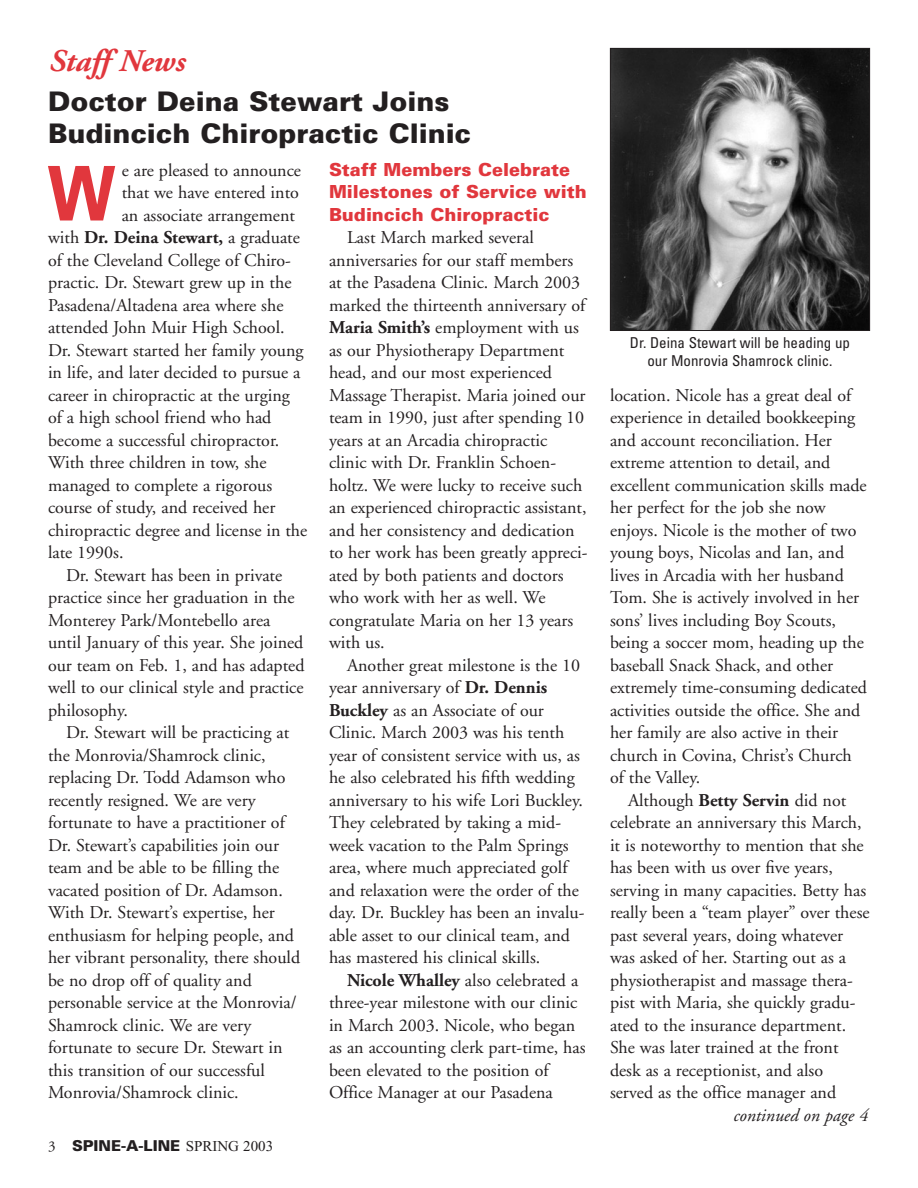
<style>
.page{position:relative;width:918px;height:1188px;background:#fff}
.page>*{position:absolute;margin:0;border:0;box-sizing:border-box;transform-origin:0 0}
.t1{font:700 condensed 75.6px "Univers";color:#e1373d}
.t2{font:italic 700 31.5px "Adobe Garamond";color:#e1373d}
.t3{font:900 27px/31.5px "Univers";color:#231f20}
.t4{font:18px/22.5px "Adobe Garamond";color:#231f20}
.t5{font:900 18px/22.5px "Univers";color:#e1373d}
.t6{font:700 18px "Adobe Garamond";color:#231f20}
.t7{font:italic 18px "Adobe Garamond";color:#231f20}
.t8{font:condensed 15px/18px "Univers";color:#231f20;text-align:center}
.t9{font:900 15px "Univers";color:#231f20}
.s1{font-weight:700}
.s2{font-weight:400}
.s3{font-family:"Adobe Garamond";font-weight:400}
.s4{font-family:"Times New Roman";font-weight:400}
</style>
<div class="page">
<img style="left:612px;top:50px;width:256px;height:279px">
<div style="left:610px;top:48px;width:260px;height:283px;border:1px solid #231f20"></div>
<h2 class="t2" style="left:48px;top:48px;width:138px">Staff News</h2>
<h3 class="t3" style="left:48px;top:88px;width:425px">Doctor Deina Stewart Joins<br>Budincich Chiropractic Clinic</h3>
<h1 class="t1" style="left:48px;top:166px;width:69px">W</h1>
<p class="t4" style="left:122px;top:160px;width:181px">e are pleased to announce</p>
<p class="t5" style="left:329px;top:159px;width:259px">Staff Members Celebrate<br>Milestones of Service with<br>Budincich Chiropractic</p>
<p class="t4" style="left:329px;top:228px;width:260px;text-indent:18px">Last March marked several anniversaries for our staff members at the Pasadena Clinic. March 2003 marked the thirteenth anniversary of<br><span class="s1">Maria Smith’s</span> employment with us as our Physiotherapy Department head, and our most experienced<br>Massage Therapist. Maria joined our team in 1990, just after spending 10 years at an Arcadia chiropractic clinic with Dr. Franklin Schoen&shy;holtz. We were lucky to receive such an experienced chiropractic assistant, and her consistency and dedication to her work has been greatly appreci&shy;ated by both patients and doctors who work with her as well. We congratulate Maria on her 13 years with us.</p>
<p class="t4" style="left:329px;top:655px;width:257px;text-indent:18px">Another great milestone is the 10 year anniversary of <span class="s1">Dr. Dennis Buckley</span> as an Associate of our Clinic. March 2003 was his tenth year of consistent service with us, as he also celebrated his fifth wedding anniversary to his wife Lori Buckley.<br>They celebrated by taking a mid&shy;week vacation to the Palm Springs area, where much appreciated golf and relaxation were the order of the day. Dr. Buckley has been an invalu&shy;able asset to our clinical team, and has mastered his clinical skills.</p>
<p class="t4" style="left:329px;top:970px;width:258px;text-indent:18px"><span class="s1">Nicole Whalley</span> also celebrated a three-year milestone with our clinic in March 2003. Nicole, who began as an accounting clerk part-time, has been elevated to the position of Office Manager at our Pasadena</p>
<p class="t4" style="left:122px;top:183px;width:179px">that we have entered into</p>
<p class="t4" style="left:122px;top:205px;width:175px">an associate arrangement</p>
<p class="t6" style="left:48px;top:230px;width:253px"><span class="s2">with</span> Dr. Deina Stewart, <span class="s2">a graduate</span></p>
<p class="t4" style="left:48px;top:250px;width:245px">of the Cleveland College of Chiro-</p>
<p class="t4" style="left:48px;top:273px;width:245px">practic. Dr. Stewart grew up in the</p>
<p class="t4" style="left:48px;top:295px;width:237px">Pasadena/Altadena area where she</p>
<p class="t4" style="left:48px;top:318px;width:238px">attended John Muir High School.</p>
<p class="t4" style="left:48px;top:340px;width:257px">Dr. Stewart started her family young</p>
<p class="t4" style="left:48px;top:363px;width:254px">in life, and later decided to pursue a</p>
<p class="t4" style="left:48px;top:385px;width:243px">career in chiropractic at the urging</p>
<p class="t4" style="left:48px;top:408px;width:225px">of a high school friend who had</p>
<p class="t4" style="left:48px;top:430px;width:233px">become a successful chiropractor.</p>
<p class="t4" style="left:48px;top:453px;width:220px">With three children in tow, she</p>
<p class="t4" style="left:48px;top:475px;width:226px">managed to complete a rigorous</p>
<p class="t4" style="left:48px;top:498px;width:229px">course of study, and received her</p>
<p class="t4" style="left:48px;top:520px;width:261px">chiropractic degree and license in the</p>
<p class="t4" style="left:48px;top:543px;width:77px">late 1990s.</p>
<p class="t4" style="left:66px;top:565px;width:218px">Dr. Stewart has been in private</p>
<p class="t4" style="left:48px;top:588px;width:248px">practice since her graduation in the</p>
<p class="t4" style="left:48px;top:610px;width:224px">Monterey Park/Montebello area</p>
<p class="t4" style="left:48px;top:633px;width:257px">until January of this year. She joined</p>
<p class="t4" style="left:48px;top:655px;width:258px">our team on Feb. 1, and has adapted</p>
<p class="t4" style="left:48px;top:678px;width:257px">well to our clinical style and practice</p>
<p class="t4" style="left:48px;top:700px;width:82px">philosophy.</p>
<p class="t4" style="left:66px;top:723px;width:225px">Dr. Stewart will be practicing at</p>
<p class="t4" style="left:48px;top:745px;width:219px">the Monrovia/Shamrock clinic,</p>
<p class="t4" style="left:48px;top:768px;width:239px">replacing Dr. Todd Adamson who</p>
<p class="t4" style="left:48px;top:790px;width:209px">recently resigned. We are very</p>
<p class="t4" style="left:48px;top:813px;width:238px">fortunate to have a practitioner of</p>
<p class="t4" style="left:48px;top:835px;width:233px">Dr. Stewart’s capabilities join our</p>
<p class="t4" style="left:48px;top:858px;width:233px">team and be able to be filling the</p>
<p class="t4" style="left:48px;top:880px;width:236px">vacated position of Dr. Adamson.</p>
<p class="t4" style="left:48px;top:903px;width:228px">With Dr. Stewart’s expertise, her</p>
<p class="t4" style="left:48px;top:925px;width:248px">enthusiasm for helping people, and</p>
<p class="t4" style="left:48px;top:948px;width:254px">her vibrant personality, there should</p>
<p class="t4" style="left:48px;top:970px;width:205px">be no drop off of quality and</p>
<p class="t4" style="left:48px;top:993px;width:250px">personable service at the Monrovia/</p>
<p class="t4" style="left:48px;top:1015px;width:205px">Shamrock clinic. We are very</p>
<p class="t4" style="left:48px;top:1038px;width:236px">fortunate to secure Dr. Stewart in</p>
<p class="t4" style="left:48px;top:1060px;width:218px">this transition of our successful</p>
<p class="t4" style="left:48px;top:1083px;width:192px">Monrovia/Shamrock clinic.</p>
<p class="t9" style="left:48px;top:1140px;width:227px"><span class="s3">3</span> SPINE-A-LINE <span class="s4">SPRING 2003</span></p>
<p class="t8" style="left:630px;top:335px;width:222px">Dr. Deina Stewart will be heading up our Monrovia Shamrock clinic.</p>
<p class="t4" style="left:610px;top:385px;width:259px">location. Nicole has a great deal of experience in detailed bookkeeping and account reconciliation. Her extreme attention to detail, and excellent communication skills made her perfect for the job she now enjoys. Nicole is the mother of two young boys, Nicolas and Ian, and lives in Arcadia with her husband Tom. She is actively involved in her sons’ lives including Boy Scouts, being a soccer mom, heading up the baseball Snack Shack, and other extremely time-consuming dedicated activities outside the office. She and her family are also active in their church in Covina, Christ’s Church of the Valley.</p>
<p class="t4" style="left:610px;top:790px;width:261px;text-indent:18px">Although <span class="s1">Betty Servin</span> did not celebrate an anniversary this March, it is noteworthy to mention that she has been with us over five years, serving in many capacities. Betty has really been a “team player” over these past several years, doing whatever was asked of her. Starting out as a physiotherapist and massage thera&shy;pist with Maria, she quickly gradu&shy;ated to the insurance department.<br>She was later trained at the front desk as a receptionist, and also served as the office manager and</p>
<p class="t7" style="left:733px;top:1108px;width:136px">continued on page 4</p>
</div>
